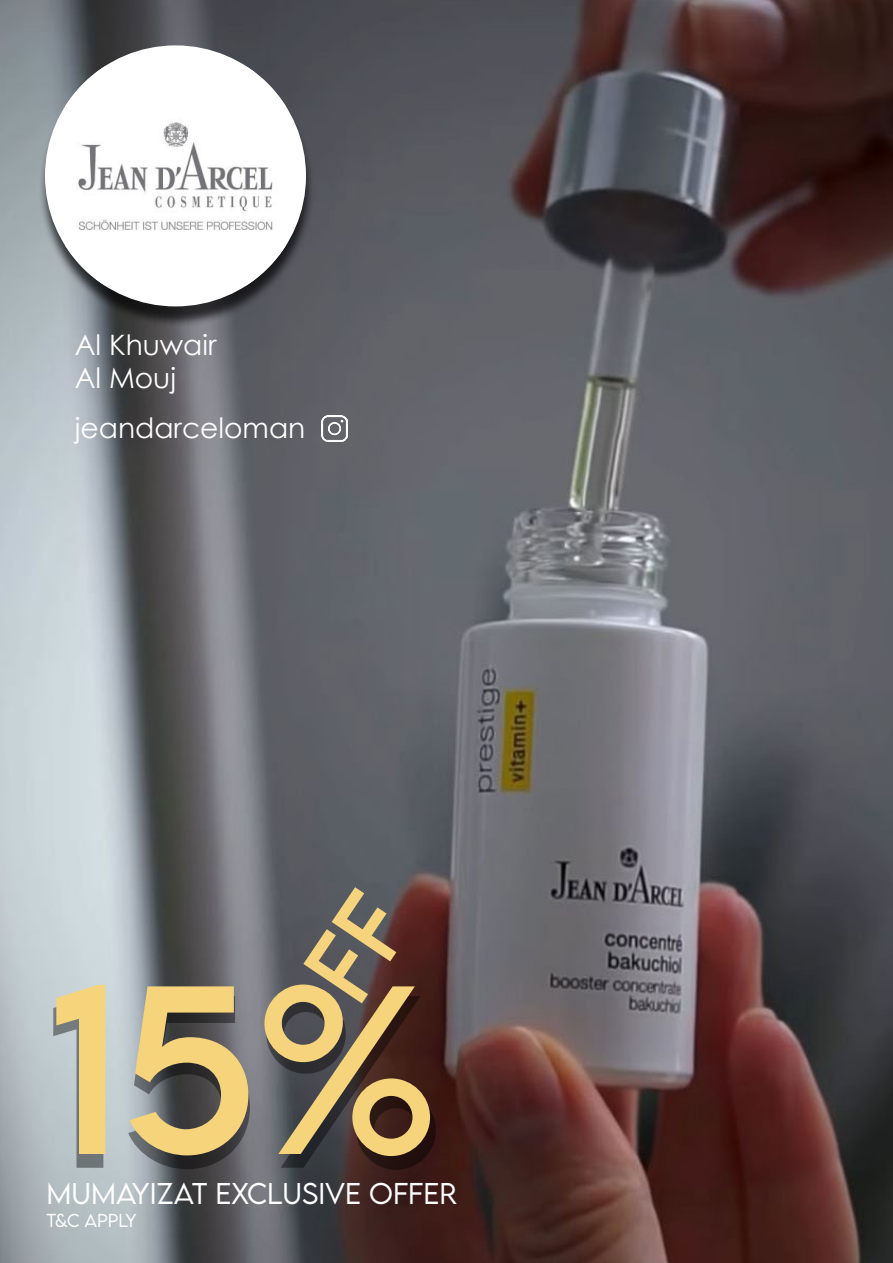
<style>
.page{position:relative;width:893px;height:1263px;background:#fff}
.page>*{position:absolute;margin:0;border:0;box-sizing:border-box;transform-origin:0 0}
.t1{font:212.7px "LEMONMILK";color:#f6d47c}
.t2{font:28.05px/33.8px "Century Gothic";color:#fff}
.t3{font:300 26.7px "LEMONMILK";color:#fff}
.t4{font:300 16.65px "LEMONMILK";color:#fff}
</style>
<div class="page">
<img style="left:0;top:1px;width:893px;height:1262px">
<img style="left:321px;top:416px;width:26px;height:26px">
<div style="left:38px;top:51px;width:277px;height:277px;background:#000;opacity:.69"></div>
<div style="left:45px;top:45px;width:261px;height:261px;background:#fff;border-radius:50%"></div>
<img style="left:65px;top:66px;width:221px;height:220px">
<svg style="left:256px;top:887px;width:157px;height:185px;background:#574e52"></svg>
<p class="t2" style="left:75px;top:327px;width:143px">Al Khuwair<br>Al Mouj</p>
<p class="t2" style="left:75px;top:410px;width:232px">jeandarceloman</p>
<h1 class="t1" style="left:48px;top:931px;width:391px">15%</h1>
<p class="t3" style="left:46px;top:1176px;width:412px">MUMAYIZAT EXCLUSIVE OFFER</p>
<p class="t4" style="left:46px;top:1210px;width:91px">T&amp;C APPLY</p>
</div>
